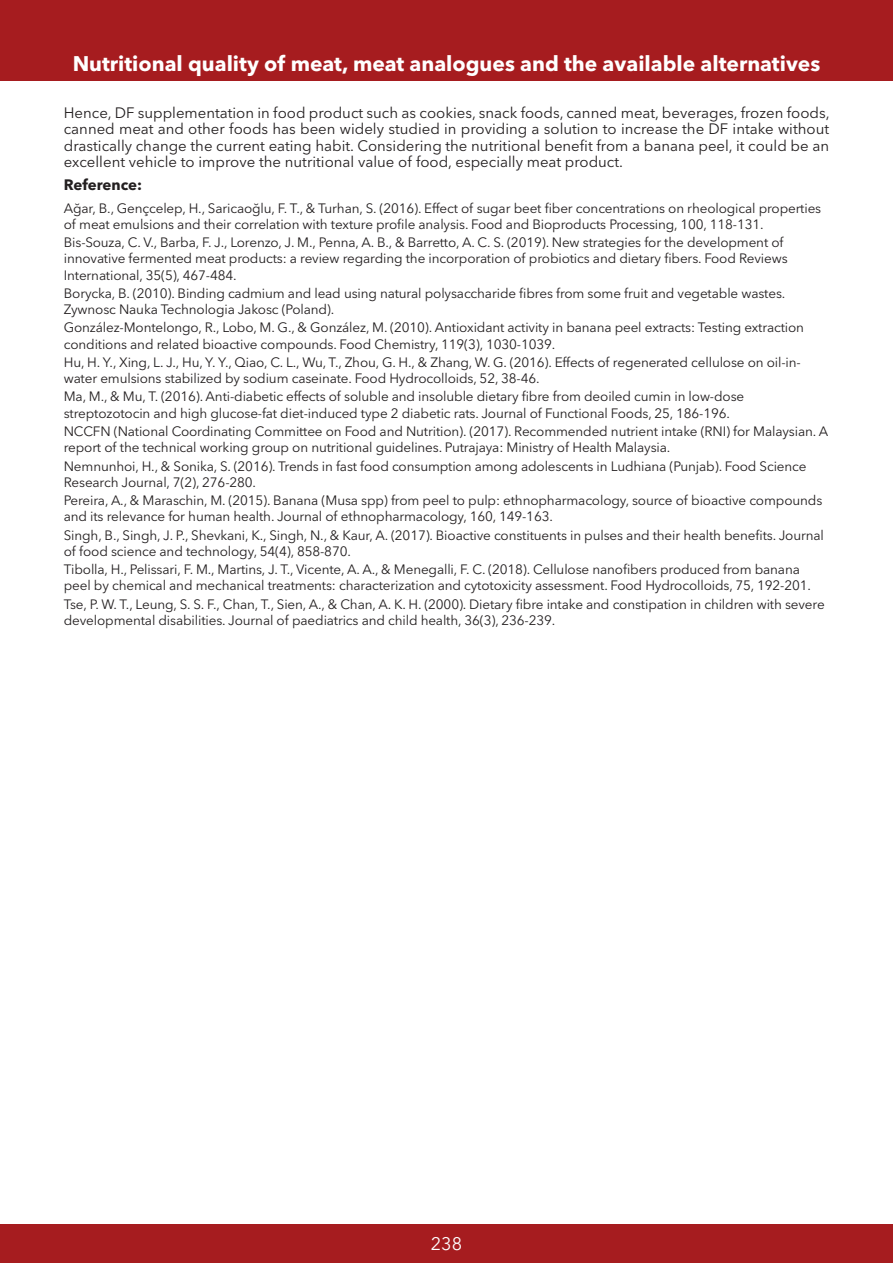
<style>
.page{position:relative;width:893px;height:1263px;background:#fff}
.page>*{position:absolute;margin:0;border:0;box-sizing:border-box;transform-origin:0 0}
.Nagłówek_strony_abst{font:700 21px "Avenir Next LT Pro";color:#fff}
.t1{font:18px "Avenir Next LT Pro";color:#fff}
.Tekst_Oral_Presentat{font:15px/16.5px "Avenir Next LT Pro";color:#231f20;text-align:justify}
.Tekst_Oral_Presentat-2{font:700 15px "Avenir Next LT Pro";color:#231f20}
.Literatura{font:13.5px/16.2px "Avenir Next LT Pro";letter-spacing:-.01em;color:#231f20}
</style>
<div class="page">
<div style="left:0;top:1225px;width:893px;height:38px;background:#a61c1f"></div>
<div style="left:0;top:0;width:893px;height:81px;background:#a61c1f"></div>
<p class="Nagłówek_strony_abst" style="left:73px;top:51px;width:749px">Nutritional quality of meat, meat analogues and the available alternatives</p>
<p class="Tekst_Oral_Presentat" style="left:64px;top:104px;width:767px">Hence, DF supplementation in food product such as cookies, snack foods, canned meat, beverages, frozen foods, canned meat and other foods has been widely studied in providing a solution to increase the DF intake without drastically change the current eating habit. Considering the nutritional benefit from a banana peel, it could be an excellent vehicle to improve the nutritional value of food, especially meat product.</p>
<p class="Tekst_Oral_Presentat-2" style="left:64px;top:176px;width:80px">Reference:</p>
<p class="Literatura" style="left:64px;top:200px;width:759px">Ağar, B., Gençcelep, H., Saricaoğlu, F. T., &amp; Turhan, S. (2016). Effect of sugar beet fiber concentrations on rheological properties of meat emulsions and their correlation with texture profile analysis. Food and Bioproducts Processing, 100, 118-131.</p>
<p class="Literatura" style="left:64px;top:234px;width:725px">Bis-Souza, C. V., Barba, F. J., Lorenzo, J. M., Penna, A. B., &amp; Barretto, A. C. S. (2019). New strategies for the development of innovative fermented meat products: a review regarding the incorporation of probiotics and dietary fibers. Food Reviews<br>International, 35(5), 467-484.</p>
<p class="Literatura" style="left:64px;top:285px;width:723px">Borycka, B. (2010). Binding cadmium and lead using natural polysaccharide fibres from some fruit and vegetable wastes.<br>Zywnosc Nauka Technologia Jakosc (Poland).</p>
<p class="Literatura" style="left:64px;top:320px;width:742px">González-Montelongo, R., Lobo, M. G., &amp; González, M. (2010). Antioxidant activity in banana peel extracts: Testing extraction conditions and related bioactive compounds. Food Chemistry, 119(3), 1030-1039.</p>
<p class="Literatura" style="left:64px;top:354px;width:739px">Hu, H. Y., Xing, L. J., Hu, Y. Y., Qiao, C. L., Wu, T., Zhou, G. H., &amp; Zhang, W. G. (2016). Effects of regenerated cellulose on oil-in&shy;water emulsions stabilized by sodium caseinate. Food Hydrocolloids, 52, 38-46.</p>
<p class="Literatura" style="left:64px;top:389px;width:682px">Ma, M., &amp; Mu, T. (2016). Anti-diabetic effects of soluble and insoluble dietary fibre from deoiled cumin in low-dose streptozotocin and high glucose-fat diet-induced type 2 diabetic rats. Journal of Functional Foods, 25, 186-196.</p>
<p class="Literatura" style="left:64px;top:423px;width:766px">NCCFN (National Coordinating Committee on Food and Nutrition). (2017). Recommended nutrient intake (RNI) for Malaysian. A report of the technical working group on nutritional guidelines. Putrajaya: Ministry of Health Malaysia.</p>
<p class="Literatura" style="left:64px;top:458px;width:744px">Nemnunhoi, H., &amp; Sonika, S. (2016). Trends in fast food consumption among adolescents in Ludhiana (Punjab). Food Science<br>Research Journal, 7(2), 276-280.</p>
<p class="Literatura" style="left:64px;top:492px;width:760px">Pereira, A., &amp; Maraschin, M. (2015). Banana (Musa spp) from peel to pulp: ethnopharmacology, source of bioactive compounds and its relevance for human health. Journal of ethnopharmacology, 160, 149-163.</p>
<p class="Literatura" style="left:64px;top:527px;width:762px">Singh, B., Singh, J. P., Shevkani, K., Singh, N., &amp; Kaur, A. (2017). Bioactive constituents in pulses and their health benefits. Journal of food science and technology, 54(4), 858-870.</p>
<p class="Literatura" style="left:64px;top:561px;width:749px">Tibolla, H., Pelissari, F. M., Martins, J. T., Vicente, A. A., &amp; Menegalli, F. C. (2018). Cellulose nanofibers produced from banana peel by chemical and mechanical treatments: characterization and cytotoxicity assessment. Food Hydrocolloids, 75, 192-201.</p>
<p class="Literatura" style="left:64px;top:596px;width:762px">Tse, P. W. T., Leung, S. S. F., Chan, T., Sien, A., &amp; Chan, A. K. H. (2000). Dietary fibre intake and constipation in children with severe developmental disabilities. Journal of paediatrics and child health, 36(3), 236-239.</p>
<h2 class="t1" style="left:431px;top:1233px;width:33px">238</h2>
</div>
